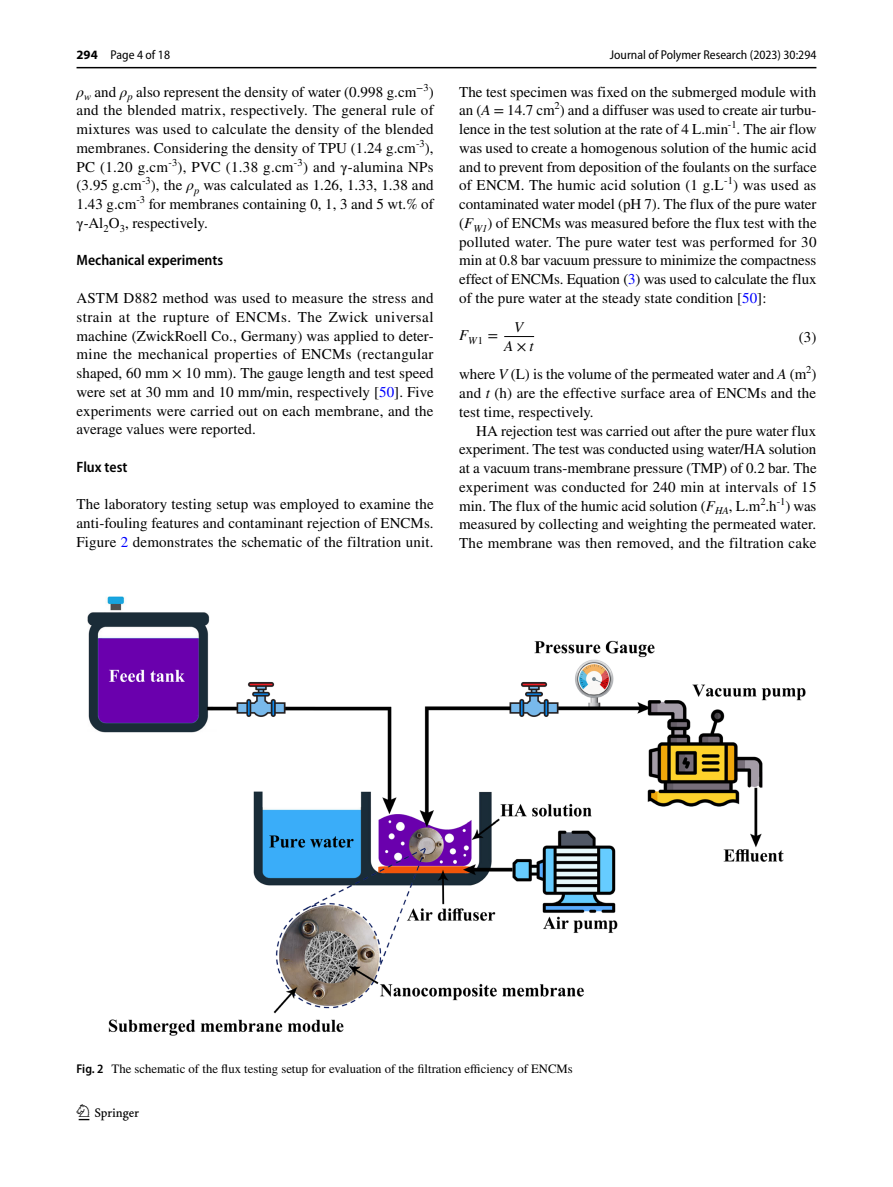
<style>
.page{position:relative;width:893px;height:1187px;background:#fff}
.page>*{position:absolute;margin:0;border:0;box-sizing:border-box;transform-origin:0 0}
.t1{font:22.5px "Springnew Regular 2";color:#000}
.t2{font:15px/18.8px "STIX";letter-spacing:.005em;color:#000;text-align:justify}
.t3{font:600 semi-condensed 15px "Myriad Pro";color:#000}
.t4{font:15px/19.2px "STIX General Italic 2";color:#000;text-align:center}
.t5{font:12.75px "STIX";color:#000}
.t6{font:semi-condensed 12.75px "Myriad Pro";color:#000}
.s1{font-weight:700;font-stretch:normal}
.s2{font-style:italic}
.s3{color:#00f}
.s4{font-family:"STIX Math Regular 2"}
.s5{font-family:"Myriad Pro";font-weight:600;font-stretch:semi-condensed}
</style>
<div class="page">
<hr style="left:77px;top:67px;width:739px;height:1px;background:#000">
<hr style="left:504px;top:336px;width:30px;height:1px;background:#000">
<img style="left:87px;top:596px;width:719px;height:440px">
<p class="t6" style="left:77px;top:48px;width:95px"><span class="s1">294</span> Page 4 of 18</p>
<p class="t2" style="left:77px;top:83px;width:359px"><span class="s2">ρ</span><sub>w</sub> and <span class="s2">ρ</span><sub>p</sub> also represent the density of water (0.998 g.cm<sup>−3</sup>) and the blended matrix, respectively. The general rule of mixtures was used to calculate the density of the blended membranes. Considering the density of TPU (1.24 g.cm<sup>-3</sup>), PC (1.20 g.cm<sup>-3</sup>), PVC (1.38 g.cm<sup>-3</sup>) and γ-alumina NPs (3.95 g.cm<sup>-3</sup>), the <span class="s2">ρ</span><sub>p</sub> was calculated as 1.26, 1.33, 1.38 and 1.43 g.cm<sup>-3</sup> for membranes containing 0, 1, 3 and 5 wt.% of γ-Al<sub>2</sub>O<sub>3</sub>, respectively.</p>
<p class="t3" style="left:77px;top:252px;width:148px">Mechanical experiments</p>
<p class="t2" style="left:77px;top:289px;width:359px">ASTM D882 method was used to measure the stress and strain at the rupture of ENCMs. The Zwick universal machine (ZwickRoell Co., Germany) was applied to deter&shy;mine the mechanical properties of ENCMs (rectangular shaped, 60 mm × 10 mm). The gauge length and test speed were set at 30 mm and 10 mm/min, respectively [<span class="s3">50</span>]. Five experiments were carried out on each membrane, and the average values were reported.</p>
<p class="t3" style="left:77px;top:458px;width:52px">Flux test</p>
<p class="t2" style="left:77px;top:496px;width:359px">The laboratory testing setup was employed to examine the anti-fouling features and contaminant rejection of ENCMs.<br>Figure <span class="s3">2</span> demonstrates the schematic of the filtration unit.</p>
<p class="t6" style="left:610px;top:48px;width:208px">Journal of Polymer Research (2023) 30:294</p>
<p class="t2" style="left:459px;top:83px;width:359px">The test specimen was fixed on the submerged module with an (<span class="s2">A</span> = 14.7 cm<sup>2</sup>) and a diffuser was used to create air turbu&shy;lence in the test solution at the rate of 4 L.min<sup>-1</sup>. The air flow was used to create a homogenous solution of the humic acid and to prevent from deposition of the foulants on the surface of ENCM. The humic acid solution (1 g.L<sup>-1</sup>) was used as contaminated water model (pH 7). The flux of the pure water (<span class="s2">F</span><sub>W1</sub>) of ENCMs was measured before the flux test with the polluted water. The pure water test was performed for 30 min at 0.8 bar vacuum pressure to minimize the compactness effect of ENCMs. Equation (<span class="s3">3</span>) was used to calculate the flux of the pure water at the steady state condition [<span class="s3">50</span>]:</p>
<p class="t4" style="left:504px;top:318px;width:31px">V<br>A<span class="s4">×</span>t</p>
<p class="t4" style="left:459px;top:327px;width:41px">F<sub>W</sub><sub>1</sub> <span class="s4">=</span></p>
<p class="t2" style="left:799px;top:328px;width:19px">(3)</p>
<p class="t2" style="left:459px;top:366px;width:359px">where <span class="s2">V</span> (L) is the volume of the permeated water and <span class="s2">A</span> (m<sup>2</sup>) and <span class="s2">t</span> (h) are the effective surface area of ENCMs and the test time, respectively.</p>
<p class="t2" style="left:459px;top:422px;width:359px;text-indent:17px">HA rejection test was carried out after the pure water flux experiment. The test was conducted using water/HA solution at a vacuum trans-membrane pressure (TMP) of 0.2 bar. The experiment was conducted for 240 min at intervals of 15 min. The flux of the humic acid solution (<span class="s2">F</span><sub>HA</sub>, L.m<sup>2</sup>.h<sup>-1</sup>) was measured by collecting and weighting the permeated water.<br>The membrane was then removed, and the filtration cake</p>
<p class="t5" style="left:77px;top:1059px;width:498px"><span class="s5">Fig. 2</span> The schematic of the flux testing setup for evaluation of the filtration efficiency of ENCMs</p>
<h1 class="t1" style="left:79px;top:1104px;width:62px">1 3</h1>
</div>
